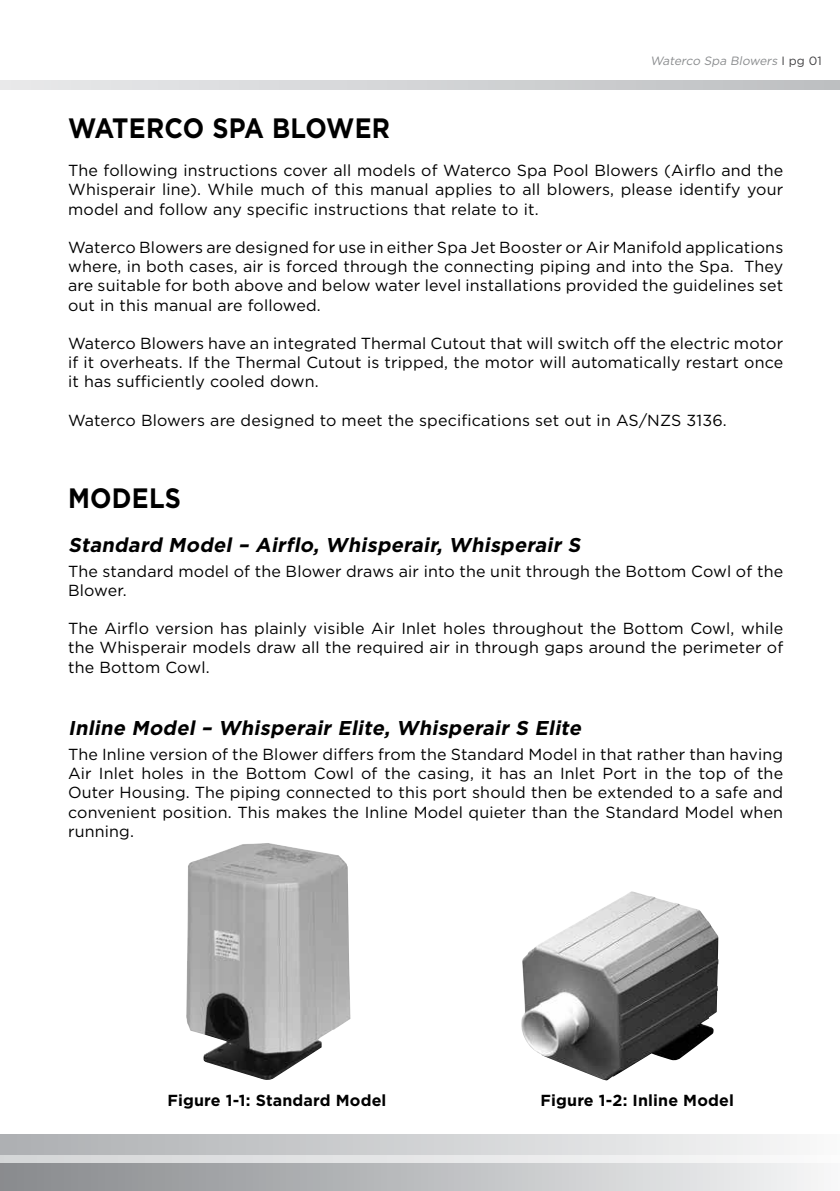
<style>
.page{position:relative;width:840px;height:1191px;background:#fff}
.page>*{position:absolute;margin:0;border:0;box-sizing:border-box;transform-origin:0 0}
.t1{font:700 28px "Gotham HTF";letter-spacing:.01em;color:#000;scale:.9 1}
.t2{font:italic 700 20px "Gotham HTF";color:#000}
.t3{font:16px/19.2px "Gotham HTF";letter-spacing:.01em;color:#000;text-align:justify}
.t4{font:700 16px "Gotham HTF";letter-spacing:.01em;color:#000}
.t5{font:italic 12px "Gotham HTF";color:#8a8c8e}
.s1{font-style:normal;color:#414042}
</style>
<div class="page">
<div style="left:0;top:1162px;width:839px;height:29px;background:linear-gradient(to right,#86888b,#f4f5f6)"></div>
<svg style="left:0;top:1154px;width:790px;height:8px"></svg>
<div style="left:0;top:1134px;width:839px;height:20px;background:linear-gradient(to right,#acaeb1,#f8f8f8)"></div>
<svg style="left:0;top:80px;width:839px;height:10px"></svg>
<img style="left:186px;top:843px;width:164px;height:237px">
<img style="left:521px;top:891px;width:197px;height:189px">
<p class="t5" style="left:649px;top:54px;width:173px">Waterco Spa Blowers <span class="s1">I p g 0 1</span></p>
<h1 class="t1" style="left:68px;top:112px;width:359px">WATERCO SPA BLOWER</h1>
<p class="t3" style="left:68px;top:161px;width:716px">The following instructions cover all models of Waterco Spa Pool Blowers (Airflo and the Whisperair line). While much of this manual applies to all blowers, please identify your model and follow any specific instructions that relate to it.</p>
<p class="t3" style="left:68px;top:237px;width:716px">Waterco Blowers are designed for use in either Spa Jet Booster or Air Manifold applications where, in both cases, air is forced through the connecting piping and into the Spa. They are suitable for both above and below water level installations provided the guidelines set out in this manual are followed.</p>
<p class="t3" style="left:68px;top:333px;width:716px">Waterco Blowers have an integrated Thermal Cutout that will switch off the electric motor if it overheats. If the Thermal Cutout is tripped, the motor will automatically restart once it has sufficiently cooled down.</p>
<p class="t3" style="left:68px;top:410px;width:660px">Waterco Blowers are designed to meet the specifications set out in AS/NZS 3136.</p>
<h1 class="t1" style="left:68px;top:482px;width:127px">MODELS</h1>
<p class="t2" style="left:68px;top:533px;width:517px">Standard Model – Airflo, Whisperair, Whisperair S</p>
<p class="t3" style="left:68px;top:561px;width:716px">The standard model of the Blower draws air into the unit through the Bottom Cowl of the<br>Blower.</p>
<p class="t3" style="left:68px;top:618px;width:716px">The Airflo version has plainly visible Air Inlet holes throughout the Bottom Cowl, while the Whisperair models draw all the required air in through gaps around the perimeter of the Bottom Cowl.</p>
<p class="t2" style="left:68px;top:716px;width:518px">Inline Model – Whisperair Elite, Whisperair S Elite</p>
<p class="t3" style="left:68px;top:744px;width:716px">The Inline version of the Blower differs from the Standard Model in that rather than having Air Inlet holes in the Bottom Cowl of the casing, it has an Inlet Port in the top of the Outer Housing. The piping connected to this port should then be extended to a safe and convenient position. This makes the Inline Model quieter than the Standard Model when running.</p>
<p class="t4" style="left:167px;top:1090px;width:220px">Figure 1-1: Standard Model</p>
<p class="t4" style="left:540px;top:1090px;width:195px">Figure 1-2: Inline Model</p>
</div>
